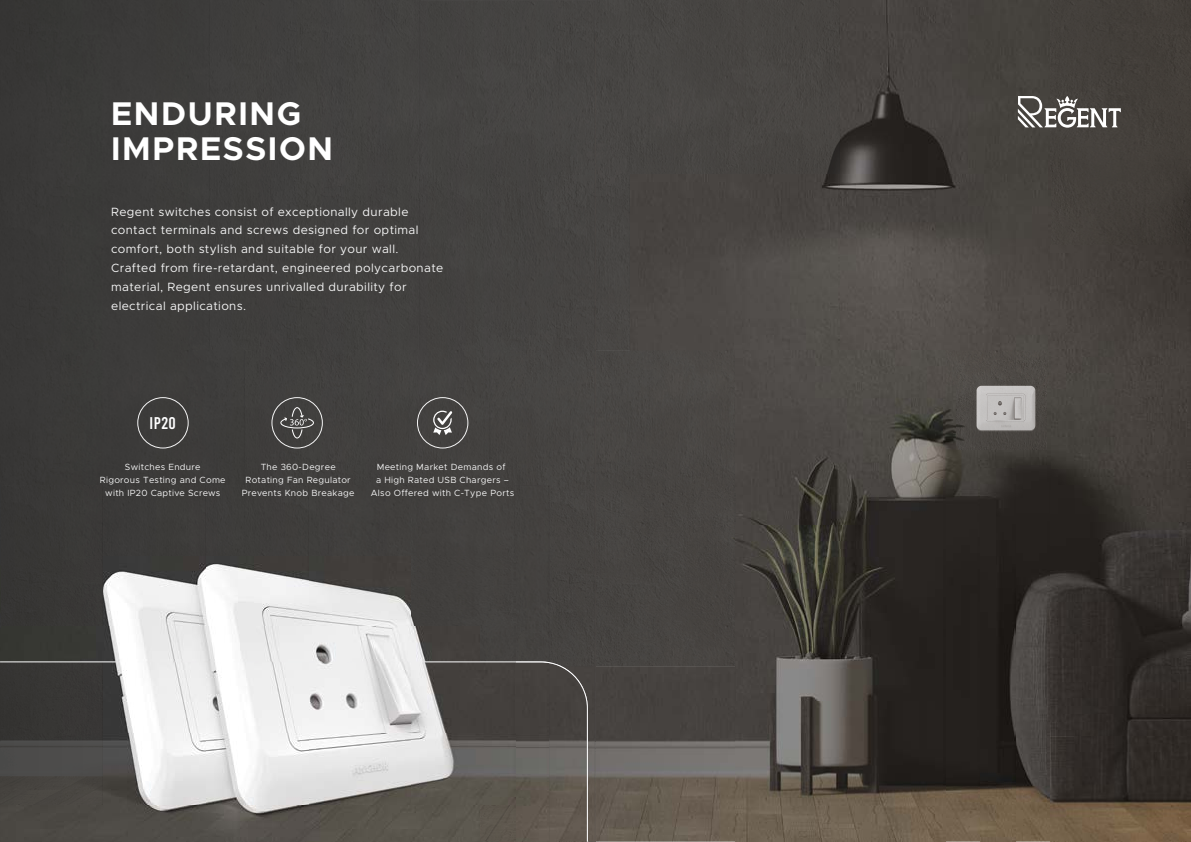
<style>
.page{position:relative;width:1191px;height:842px;background:#fff}
.page>*{position:absolute;margin:0;border:0;box-sizing:border-box;transform-origin:0 0}
.t1{font:700 33px/34.9px "Metropolis";letter-spacing:.05em;color:#fff}
.t2{font:16.9px "Bebas";color:#fff}
.t3{font:12px/19px "Metropolis";letter-spacing:.03em;color:#f4f4f4}
.t4{font:9px/13px "Metropolis";letter-spacing:.03em;color:#f4f4f4;text-align:center}
</style>
<div class="page">
<img style="left:1px;top:0;width:1049px;height:350px">
<img style="left:1050px;top:0;width:140px;height:842px">
<div style="left:1px;top:350px;width:489px;height:136px;background:#3e3d3b"></div>
<div style="left:490px;top:350px;width:245px;height:141px;background:#484543"></div>
<img style="left:735px;top:350px;width:210px;height:492px">
<div style="left:945px;top:350px;width:106px;height:36px;background:#504b47"></div>
<img style="left:945px;top:386px;width:35px;height:456px">
<img style="left:1016px;top:386px;width:35px;height:456px">
<img style="left:980px;top:450px;width:36px;height:392px">
<div style="left:549px;top:491px;width:187px;height:175px;background:#464441"></div>
<img style="left:596px;top:666px;width:140px;height:176px">
<img style="left:0;top:0;width:596px;height:35px">
<img style="left:0;top:35px;width:1px;height:451px">
<img style="left:588px;top:35px;width:8px;height:807px">
<img style="left:957px;top:361px;width:89px;height:89px">
<svg style="left:1017px;top:96px;width:103px;height:32px"></svg>
<svg style="left:34px;top:661px;width:554px;height:181px"></svg>
<img style="left:0;top:663px;width:34px;height:179px">
<img style="left:34px;top:841px;width:515px;height:1px">
<img style="left:0;top:486px;width:549px;height:177px">
<div style="left:272px;top:397px;width:51px;height:51px;border:1px solid #f4f4f4;border-radius:50%"></div>
<svg style="left:280px;top:407px;width:34px;height:31px"></svg>
<div style="left:417px;top:397px;width:51px;height:51px;border:1px solid #f4f4f4;border-radius:50%"></div>
<svg style="left:433px;top:411px;width:19px;height:24px"></svg>
<div style="left:137px;top:397px;width:51px;height:51px;border:1px solid #f4f4f4;border-radius:50%"></div>
<h1 class="t1" style="left:111px;top:96px;width:223px">ENDURING<br>IMPRESSION</h1>
<p class="t3" style="left:111px;top:202px;width:333px">Regent switches consist of exceptionally durable contact terminals and screws designed for optimal comfort, both stylish and suitable for your wall.<br>Crafted from fire-retardant, engineered polycarbonate material, Regent ensures unrivalled durability for electrical applications.</p>
<h2 class="t2" style="left:149px;top:414px;width:28px">IP20</h2>
<p class="t4" style="left:100px;top:460px;width:127px">Switches Endure<br>Rigorous Testing and Come with IP20 Captive Screws</p>
<p class="t4" style="left:242px;top:460px;width:114px">The 360-Degree<br>Rotating Fan Regulator<br>Prevents Knob Breakage</p>
<p class="t4" style="left:371px;top:460px;width:145px">Meeting Market Demands of<br>a High Rated USB Chargers –<br>Also Offered with C-Type Ports</p>
</div>
